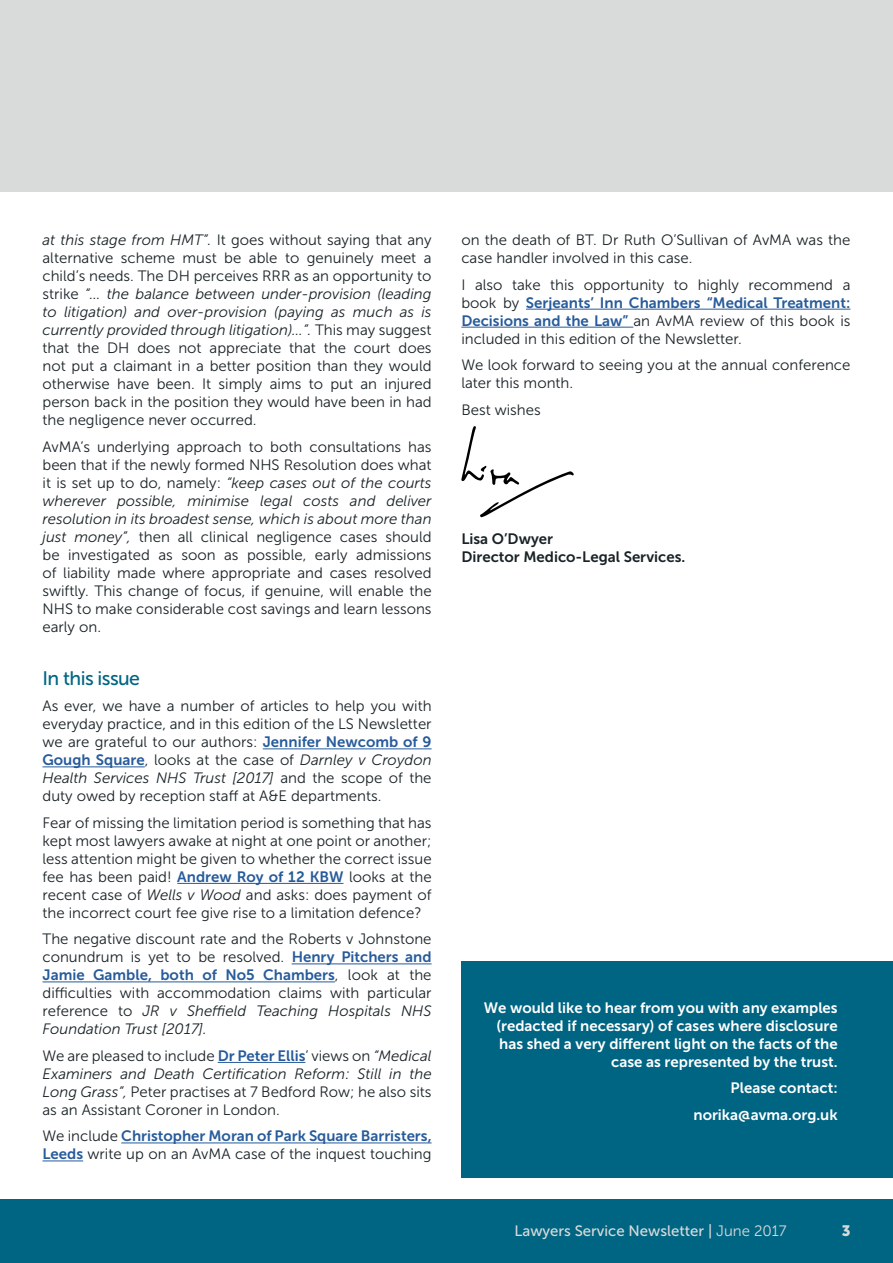
<style>
.page{position:relative;width:893px;height:1263px;background:#fff}
.page>*{position:absolute;margin:0;border:0;box-sizing:border-box;transform-origin:0 0}
.t1{font:19.5px "Museo Sans 500";letter-spacing:-.03em;color:#006583}
.t2{font:15px/18px "Museo Sans 300";color:#192226;text-align:justify}
.t3{font:15px/18px "Museo Sans 700";color:#fff;text-align:right}
.t4{font:15px "Museo Sans 700";color:#275b9b}
.t5{font:15px/18px "Museo Sans 700";color:#192226}
.t6{font:15px "Museo Sans 500";color:#d9dbda}
.t7{font:15px "Museo Sans 900";color:#d9dbda}
.s1{font-style:italic}
.s2{font-family:"Museo Sans 700";color:#275b9b}
.s3{font-family:"Museo Sans 300";color:#192226}
.s4{font-family:"Museo Sans 300"}
</style>
<div class="page">
<div style="left:0;top:0;width:893px;height:191px;background:#d9dbda"></div>
<div style="left:0;top:1199px;width:893px;height:64px;background:#006583"></div>
<div style="left:461px;top:961px;width:432px;height:217px;background:#006583"></div>
<hr style="left:263px;top:748px;width:169px;height:1px;background:#275b9b">
<hr style="left:43px;top:766px;width:102px;height:1px;background:#275b9b">
<hr style="left:177px;top:883px;width:166px;height:1px;background:#275b9b">
<hr style="left:292px;top:963px;width:140px;height:1px;background:#275b9b">
<hr style="left:43px;top:981px;width:292px;height:1px;background:#275b9b">
<hr style="left:218px;top:1062px;width:87px;height:1px;background:#275b9b">
<hr style="left:121px;top:1142px;width:311px;height:1px;background:#275b9b">
<hr style="left:43px;top:1160px;width:40px;height:1px;background:#275b9b">
<hr style="left:526px;top:309px;width:324px;height:1px;background:#275b9b">
<hr style="left:461px;top:327px;width:172px;height:1px;background:#275b9b">
<svg style="left:461px;top:426px;width:113px;height:91px"></svg>
<p class="t2" style="left:43px;top:231px;width:391px"><span class="s1">at this stage from HMT”.</span> It goes without saying that any alternative scheme must be able to genuinely meet a child’s needs. The DH perceives RRR as an opportunity to strike <span class="s1">“… the balance between under-provision (leading to litigation) and over-provision (paying as much as is currently provided through litigation)…”.</span> This may suggest that the DH does not appreciate that the court does not put a claimant in a better position than they would otherwise have been. It simply aims to put an injured person back in the position they would have been in had the negligence never occurred.</p>
<p class="t2" style="left:43px;top:438px;width:391px">AvMA’s underlying approach to both consultations has been that if the newly formed NHS Resolution does what it is set up to do, namely: <span class="s1">“keep cases out of the courts wherever possible, minimise legal costs and deliver resolution in its broadest sense, which is about more than just money”,</span> then all clinical negligence cases should be investigated as soon as possible, early admissions of liability made where appropriate and cases resolved swiftly. This change of focus, if genuine, will enable the NHS to make considerable cost savings and learn lessons early on.</p>
<h1 class="t1" style="left:43px;top:667px;width:99px">In this issue</h1>
<p class="t2" style="left:43px;top:697px;width:391px">As ever, we have a number of articles to help you with everyday practice, and in this edition of the LS Newsletter we are grateful to our authors: <span class="s2">Jennifer Newcomb of 9<br>Gough Square</span>, looks at the case of <span class="s1">Darnley v Croydon Health Services NHS Trust [2017]</span> and the scope of the duty owed by reception staff at A&amp;E departments.</p>
<p class="t2" style="left:43px;top:814px;width:391px">Fear of missing the limitation period is something that has kept most lawyers awake at night at one point or another; less attention might be given to whether the correct issue fee has been paid! <span class="s2">Andrew Roy of 12 KBW</span> looks at the recent case of <span class="s1">Wells v Wood</span> and asks: does payment of the incorrect court fee give rise to a limitation defence?</p>
<p class="t2" style="left:43px;top:930px;width:391px">The negative discount rate and the Roberts v Johnstone conundrum is yet to be resolved. <span class="s2">Henry Pitchers and</span></p>
<p class="t4" style="left:43px;top:967px;width:391px">Jamie Gamble, both of No5 Chambers<span class="s3">, look at the</span></p>
<p class="t2" style="left:43px;top:984px;width:391px">difficulties with accommodation claims with particular reference to <span class="s1">JR v Sheffield Teaching Hospitals NHS Foundation Trust [2017].</span></p>
<p class="t2" style="left:43px;top:1047px;width:391px">We are pleased to include <span class="s2">Dr Peter Ellis</span>’ views on <span class="s1">“Medical Examiners and Death Certification Reform: Still in the Long Grass”,</span> Peter practises at 7 Bedford Row; he also sits as an Assistant Coroner in London.</p>
<p class="t4" style="left:43px;top:1128px;width:391px"><span class="s3">We include</span> Christopher Moran of Park Square Barristers,</p>
<p class="t2" style="left:43px;top:1145px;width:391px"><span class="s2">Leeds</span> write up on an AvMA case of the inquest touching</p>
<p class="t2" style="left:461px;top:231px;width:391px">on the death of BT. Dr Ruth O’Sullivan of AvMA was the case handler involved in this case.</p>
<p class="t2" style="left:461px;top:276px;width:391px">I also take this opportunity to highly recommend a</p>
<p class="t4" style="left:461px;top:294px;width:391px"><span class="s3">book by</span> Serjeants’ Inn Chambers “Medical Treatment:</p>
<p class="t2" style="left:461px;top:312px;width:391px"><span class="s2">Decisions and the Law”</span> an AvMA review of this book is included in this edition of the Newsletter.</p>
<p class="t2" style="left:461px;top:356px;width:391px">We look forward to seeing you at the annual conference later this month.</p>
<p class="t2" style="left:461px;top:401px;width:81px">Best wishes</p>
<p class="t5" style="left:461px;top:529px;width:225px">Lisa O’Dwyer<br>Director Medico-Legal Services.</p>
<p class="t3" style="left:484px;top:998px;width:355px">We would like to hear from you with any examples (redacted if necessary) of cases where disclosure has shed a very different light on the facts of the case as represented by the trust.</p>
<p class="t3" style="left:693px;top:1075px;width:146px;line-height:26.5px">Please contact: norika@avma.org.uk</p>
<p class="t6" style="left:514px;top:1222px;width:274px">Lawyers Service Newsletter | <span class="s4">June 2017</span></p>
<p class="t7" style="left:842px;top:1222px;width:10px">3</p>
</div>
